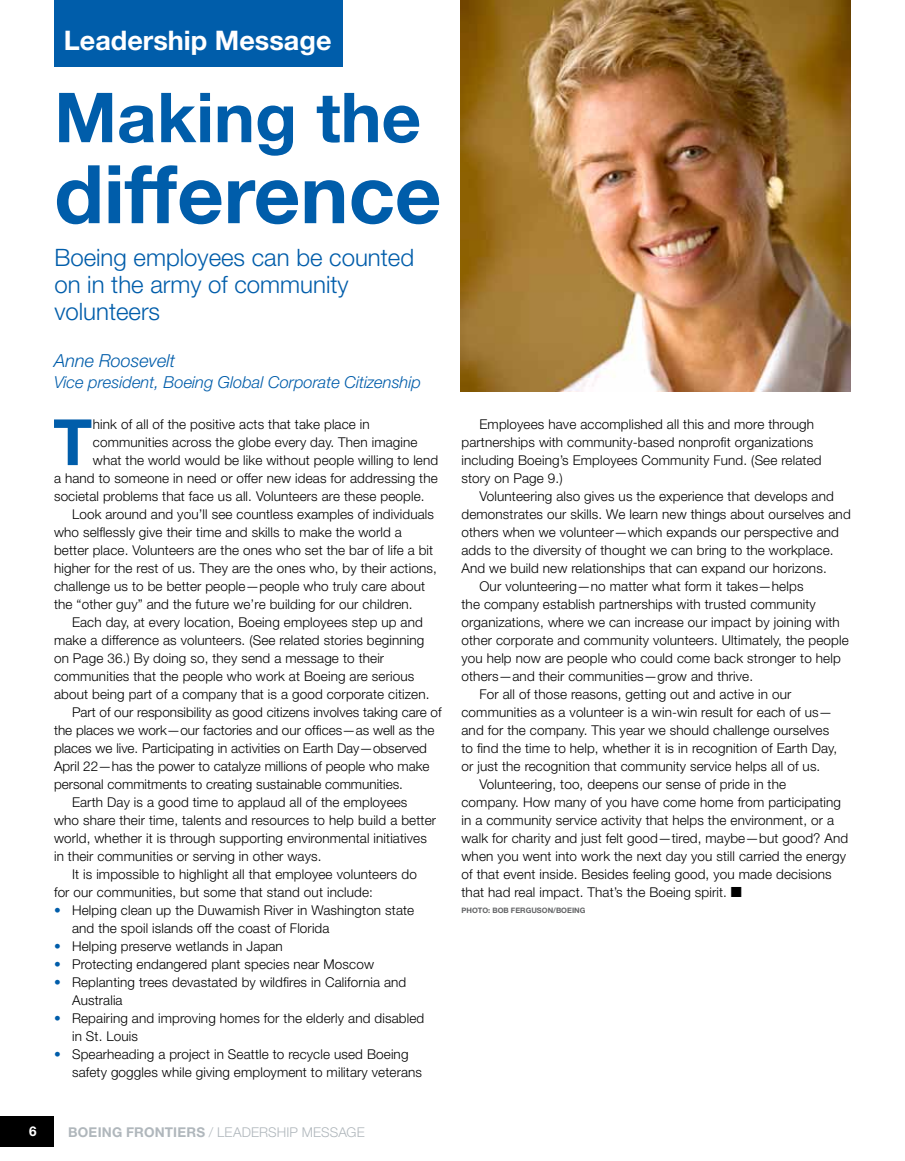
<style>
.page{position:relative;width:905px;height:1161px;background:#fff}
.page>*{position:absolute;margin:0;border:0;box-sizing:border-box;transform-origin:0 0}
.t1{font:700 81px "Helvetica Neue";color:#005daa}
.t2{font:700 69px "Helvetica Neue";color:#005daa}
.t3{font:700 63.9px "Helvetica Neue";color:#005daa}
.t4{font:700 27px "Helvetica Neue";color:#fff}
.t5{font:300 24px/27px "Helvetica Neue";color:#005daa}
.t6{font:italic 300 18px "Helvetica Neue";color:#005daa}
.t7{font:italic 300 16.5px "Helvetica Neue";color:#005daa}
.t8{font:300 13.5px/18px "Helvetica Neue";letter-spacing:.01em;color:#000}
.t9{font:300 13.5px "Helvetica Neue";letter-spacing:.01em;color:#b0b7bc}
.t10{font:700 13.5px "Helvetica Neue";color:#fff}
.t11{font:700 7.5px "Helvetica Neue";color:#636466}
.s1{color:#005daa}
.s2{font-weight:700}
</style>
<div class="page">
<div style="left:0;top:1116px;width:54px;height:31px;background:#000"></div>
<div style="left:54px;top:0;width:288px;height:67px;background:#005daa"></div>
<img style="left:460px;top:0;width:390px;height:392px">
<h3 class="t4" style="left:64px;top:24px;width:269px">Leadership Message</h3>
<h2 class="t2" style="left:54px;top:75px;width:368px">Making the</h2>
<h1 class="t1" style="left:54px;top:144px;width:388px">difference</h1>
<h3 class="t5" style="left:54px;top:243px;width:361px">Boeing employees can be counted on in the army of community volunteers</h3>
<h3 class="t6" style="left:54px;top:350px;width:123px">Anne Roosevelt</h3>
<p class="t7" style="left:54px;top:372px;width:368px">Vice president, Boeing Global Corporate Citizenship</p>
<h3 class="t3" style="left:53px;top:403px;width:41px">T</h3>
<p class="t8" style="left:93px;top:415px;width:278px">hink of all of the positive acts that take place in</p>
<p class="t8" style="left:93px;top:433px;width:326px">communities across the globe every day. Then imagine</p>
<p class="t8" style="left:93px;top:451px;width:347px">what the world would be like without people willing to lend</p>
<p class="t8" style="left:54px;top:469px;width:385px">a hand to someone in need or offer new ideas for addressing the</p>
<p class="t8" style="left:54px;top:487px;width:372px">societal problems that face us all. Volunteers are these people.</p>
<p class="t8" style="left:72px;top:505px;width:363px">Look around and you’ll see countless examples of individuals</p>
<p class="t8" style="left:54px;top:523px;width:349px">who selflessly give their time and skills to make the world a</p>
<p class="t8" style="left:54px;top:541px;width:381px">better place. Volunteers are the ones who set the bar of life a bit</p>
<p class="t8" style="left:54px;top:559px;width:384px">higher for the rest of us. They are the ones who, by their actions,</p>
<p class="t8" style="left:54px;top:577px;width:372px">challenge us to be better people—people who truly care about</p>
<p class="t8" style="left:54px;top:595px;width:360px">the “other guy” and the future we’re building for our children.</p>
<p class="t8" style="left:72px;top:613px;width:352px">Each day, at every location, Boeing employees step up and</p>
<p class="t8" style="left:54px;top:631px;width:372px">make a difference as volunteers. (See related stories beginning</p>
<p class="t8" style="left:54px;top:649px;width:332px">on Page 36.) By doing so, they send a message to their</p>
<p class="t8" style="left:54px;top:667px;width:362px">communities that the people who work at Boeing are serious</p>
<p class="t8" style="left:54px;top:685px;width:377px">about being part of a company that is a good corporate citizen.</p>
<p class="t8" style="left:72px;top:703px;width:371px">Part of our responsibility as good citizens involves taking care of</p>
<p class="t8" style="left:54px;top:721px;width:382px">the places we work—our factories and our offices—as well as the</p>
<p class="t8" style="left:54px;top:739px;width:374px">places we live. Participating in activities on Earth Day—observed</p>
<p class="t8" style="left:54px;top:757px;width:377px">April 22—has the power to catalyze millions of people who make</p>
<p class="t8" style="left:54px;top:775px;width:350px">personal commitments to creating sustainable communities.</p>
<p class="t8" style="left:72px;top:793px;width:337px">Earth Day is a good time to applaud all of the employees</p>
<p class="t8" style="left:54px;top:811px;width:383px">who share their time, talents and resources to help build a better</p>
<p class="t8" style="left:54px;top:829px;width:374px">world, whether it is through supporting environmental initiatives</p>
<p class="t8" style="left:54px;top:847px;width:269px">in their communities or serving in other ways.</p>
<p class="t8" style="left:72px;top:865px;width:346px">It is impossible to highlight all that employee volunteers do</p>
<p class="t8" style="left:54px;top:883px;width:320px">for our communities, but some that stand out include:</p>
<p class="t8" style="left:72px;top:901px;width:344px;text-indent:-18px"><span class="s1">•</span> Helping clean up the Duwamish River in Washington state and the spoil islands off the coast of Florida</p>
<p class="t8" style="left:54px;top:937px;width:230px"><span class="s1">•</span> Helping preserve wetlands in Japan</p>
<p class="t8" style="left:54px;top:955px;width:321px"><span class="s1">•</span> Protecting endangered plant species near Moscow</p>
<p class="t8" style="left:72px;top:973px;width:336px;text-indent:-18px"><span class="s1">•</span> Replanting trees devastated by wildfires in California and<br>Australia</p>
<p class="t8" style="left:72px;top:1009px;width:354px;text-indent:-18px"><span class="s1">•</span> Repairing and improving homes for the elderly and disabled in St. Louis</p>
<p class="t8" style="left:72px;top:1045px;width:351px;text-indent:-18px"><span class="s1">•</span> Spearheading a project in Seattle to recycle used Boeing safety goggles while giving employment to military veterans</p>
<p class="t10" style="left:29px;top:1123px;width:9px">6</p>
<p class="t9" style="left:68px;top:1124px;width:298px"><span class="s2">BOEING FRONTIERS</span> / LEADERSHIP MESSAGE</p>
<p class="t8" style="left:461px;top:415px;width:361px;text-indent:18px">Employees have accomplished all this and more through partnerships with community-based nonprofit organizations including Boeing’s Employees Community Fund. (See related story on Page 9.)</p>
<p class="t8" style="left:479px;top:487px;width:356px">Volunteering also gives us the experience that develops and</p>
<p class="t8" style="left:461px;top:505px;width:391px">demonstrates our skills. We learn new things about ourselves and</p>
<p class="t8" style="left:461px;top:523px;width:379px">others when we volunteer—which expands our perspective and</p>
<p class="t8" style="left:461px;top:541px;width:373px">adds to the diversity of thought we can bring to the workplace.</p>
<p class="t8" style="left:461px;top:559px;width:367px">And we build new relationships that can expand our horizons.</p>
<p class="t8" style="left:479px;top:577px;width:325px">Our volunteering—no matter what form it takes—helps</p>
<p class="t8" style="left:461px;top:595px;width:356px">the company establish partnerships with trusted community</p>
<p class="t8" style="left:461px;top:613px;width:380px">organizations, where we can increase our impact by joining with</p>
<p class="t8" style="left:461px;top:631px;width:389px">other corporate and community volunteers. Ultimately, the people</p>
<p class="t8" style="left:461px;top:649px;width:381px">you help now are people who could come back stronger to help</p>
<p class="t8" style="left:461px;top:667px;width:293px">others—and their communities—grow and thrive.</p>
<p class="t8" style="left:479px;top:685px;width:313px">For all of those reasons, getting out and active in our</p>
<p class="t8" style="left:461px;top:703px;width:372px">communities as a volunteer is a win-win result for each of us—</p>
<p class="t8" style="left:461px;top:721px;width:369px">and for the company. This year we should challenge ourselves</p>
<p class="t8" style="left:461px;top:739px;width:377px">to find the time to help, whether it is in recognition of Earth Day,</p>
<p class="t8" style="left:461px;top:757px;width:360px">or just the recognition that community service helps all of us.</p>
<p class="t8" style="left:479px;top:775px;width:308px">Volunteering, too, deepens our sense of pride in the</p>
<p class="t8" style="left:461px;top:793px;width:381px">company. How many of you have come home from participating</p>
<p class="t8" style="left:461px;top:811px;width:374px">in a community service activity that helps the environment, or a</p>
<p class="t8" style="left:461px;top:829px;width:388px">walk for charity and just felt good—tired, maybe—but good? And</p>
<p class="t8" style="left:461px;top:847px;width:386px">when you went into work the next day you still carried the energy</p>
<p class="t8" style="left:461px;top:865px;width:372px">of that event inside. Besides feeling good, you made decisions</p>
<p class="t8" style="left:461px;top:883px;width:282px">that had real impact. That’s the Boeing spirit. ■</p>
<p class="t11" style="left:461px;top:906px;width:125px">PHOTO: BOB FERGUSON/BOEING</p>
</div>
